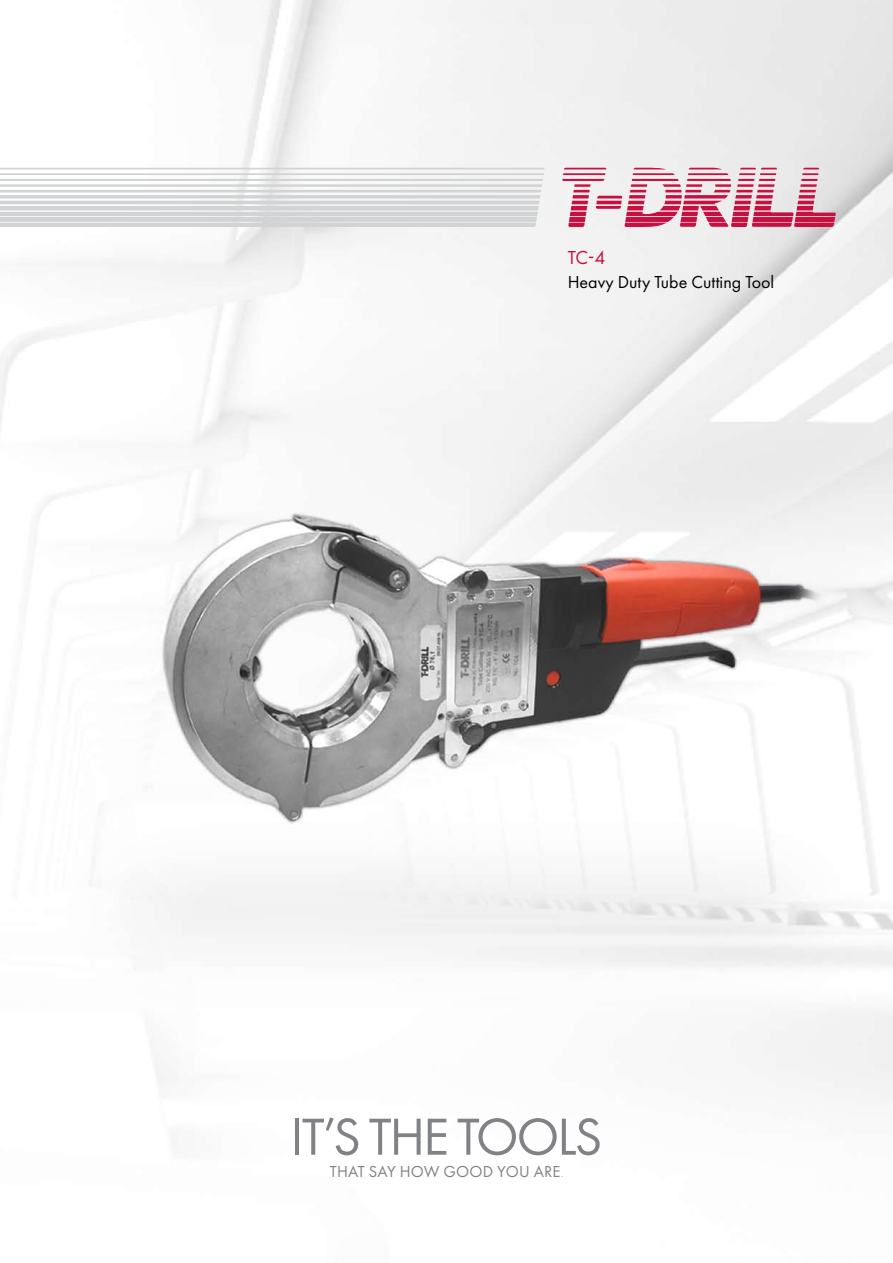
<style>
.page{position:relative;width:893px;height:1263px;background:#fff}
.page>*{position:absolute;margin:0;border:0;box-sizing:border-box;transform-origin:0 0}
.t1{font:54px "Futura New";letter-spacing:-.04em;color:#808285}
.t2{font:19.5px "Futura New";color:#c80f3f}
.t3{font:18px "Futura New";color:#000}
.t4{font:16.5px "Futura New";letter-spacing:.01em;color:#808285}
.s1{font-weight:300;font-size:12px}
</style>
<div class="page">
<img style="left:0;top:0;width:893px;height:1154px">
<svg style="left:562px;top:168px;width:274px;height:59px"></svg>
<hr style="left:0;top:190px;width:541px;height:2px;background:#d1d3d4">
<hr style="left:0;top:173px;width:544px;height:2px;background:#d1d3d4">
<hr style="left:0;top:179px;width:543px;height:2px;background:#d1d3d4">
<hr style="left:0;top:184px;width:542px;height:3px;background:#d1d3d4">
<svg style="left:0;top:168px;width:545px;height:1px"></svg>
<svg style="left:0;top:195px;width:540px;height:32px;background:#d9dadb"></svg>
<p class="t2" style="left:568px;top:246px;width:39px">TC-4</p>
<p class="t3" style="left:568px;top:271px;width:208px">H EAVY DUTY TUBE CUTTING TOOL</p>
<h1 class="t1" style="left:291px;top:1105px;width:313px">IT’S THE TOOLS</h1>
<p class="t4" style="left:330px;top:1162px;width:235px">THAT SAY HOW GOOD YOU ARE<span class="s1">.</span></p>
</div>
